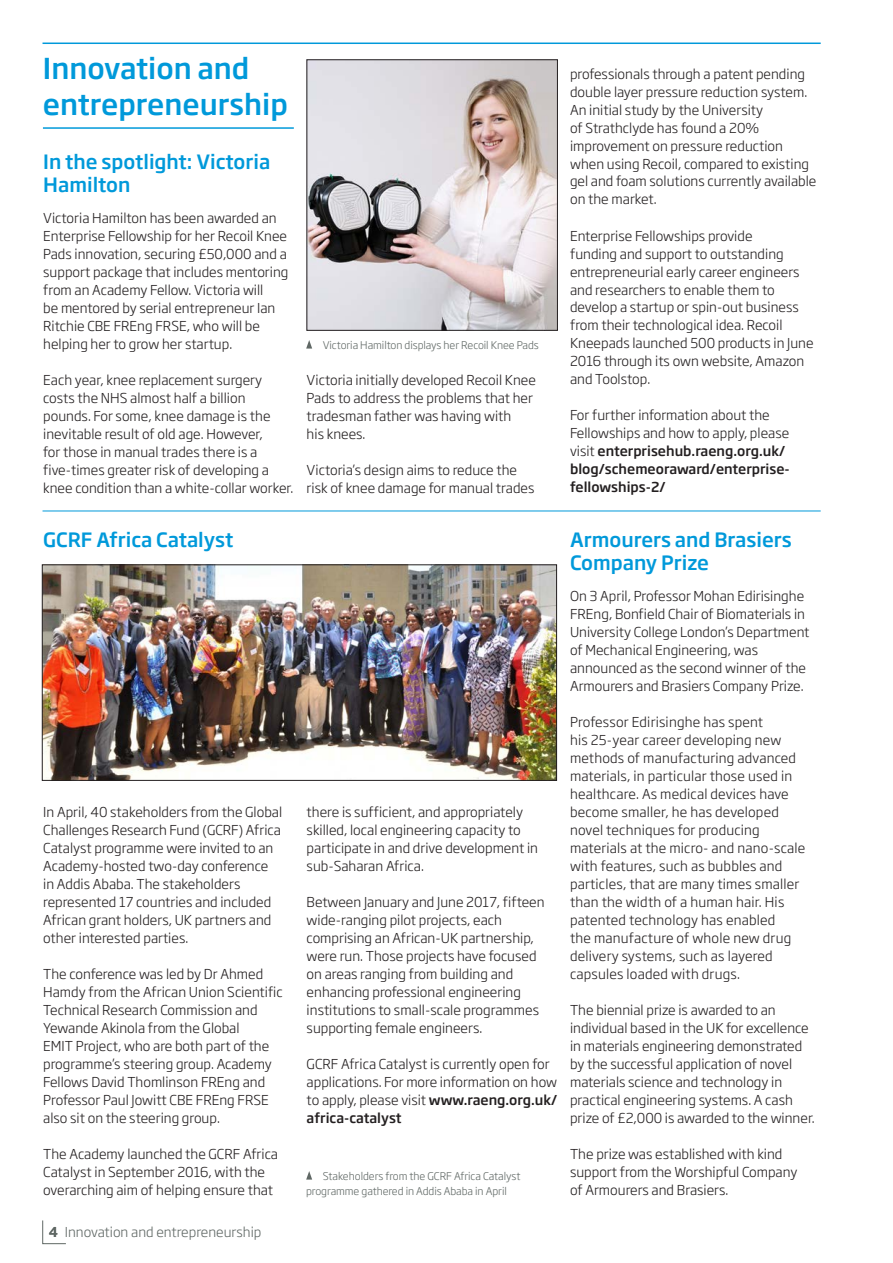
<style>
.page{position:relative;width:893px;height:1263px;background:#fff}
.page>*{position:absolute;margin:0;border:0;box-sizing:border-box;transform-origin:0 0}
.Theme_Head{font:500 28.5px/36px "Soho Gothic Pro";color:#0099da}
.Article_head{font:500 19.5px/23.4px "Soho Gothic Pro";color:#0099da}
.Article_head-2{font:300 13.5px/18px "Soho Gothic Pro";color:#231f20}
.Body_Text{font:300 13.5px/18px "Soho Gothic Pro";color:#231f20}
.Article_head-3{font:500 13.5px/18px "Soho Gothic Pro";color:#231f20}
.Page_number{font:300 13.5px "Soho Gothic Pro";color:#606865}
.Caption_text{font:300 10.5px/15px "Soho Gothic Pro";letter-spacing:-.005em;color:#606865}
.s1{font-weight:300}
.s2{font-weight:500}
</style>
<div class="page">
<svg style="left:42px;top:1220px;width:24px;height:24px"></svg>
<hr style="left:43px;top:127px;width:251px;height:2px;background:#0099da">
<hr style="left:43px;top:511px;width:778px;height:1px;background:#0099da">
<hr style="left:43px;top:43px;width:778px;height:1px;background:#0099da">
<img style="left:309px;top:62px;width:247px;height:267px">
<div style="left:307px;top:60px;width:251px;height:271px;border:1px solid #231f20"></div>
<img style="left:44px;top:567px;width:511px;height:212px">
<div style="left:42px;top:565px;width:515px;height:216px;border:1px solid #231f20"></div>
<svg style="left:306px;top:340px;width:6px;height:9px"></svg>
<svg style="left:306px;top:1171px;width:6px;height:8px"></svg>
<p class="Theme_Head" style="left:43px;top:48px;width:246px">Innovation and entrepreneurship</p>
<p class="Article_head" style="left:43px;top:148px;width:229px">In the spotlight: Victoria<br>Hamilton</p>
<p class="Body_Text" style="left:43px;top:208px;width:247px">Victoria Hamilton has been awarded an Enterprise Fellowship for her Recoil Knee Pads innovation, securing £50,000 and a support package that includes mentoring from an Academy Fellow. Victoria will<br>be mentored by serial entrepreneur Ian Ritchie CBE FREng FRSE, who will be helping her to grow her startup.</p>
<p class="Article_head-2" style="left:43px;top:370px;width:252px">Each year, knee replacement surgery costs the NHS almost half a billion pounds. For some, knee damage is the inevitable result of old age. However,<br>for those in manual trades there is a five‑times greater risk of developing a knee condition than a white-collar worker.</p>
<p class="Body_Text" style="left:307px;top:370px;width:231px">Victoria initially developed Recoil Knee<br>Pads to address the problems that her tradesman father was having with<br>his knees.</p>
<p class="Caption_text" style="left:323px;top:337px;width:218px">Victoria Hamilton displays her Recoil Knee Pads</p>
<p class="Article_head-2" style="left:307px;top:460px;width:229px">Victoria’s design aims to reduce the risk of knee damage for manual trades</p>
<p class="Article_head-2" style="left:570px;top:64px;width:248px">professionals through a patent pending double layer pressure reduction system.<br>An initial study by the University<br>of Strathclyde has found a 20% improvement on pressure reduction when using Recoil, compared to existing gel and foam solutions currently available on the market.</p>
<p class="Article_head-2" style="left:570px;top:226px;width:245px">Enterprise Fellowships provide<br>funding and support to outstanding entrepreneurial early career engineers and researchers to enable them to develop a startup or spin-out business from their technological idea. Recoil Kneepads launched 500 products in June 2016 through its own website, Amazon and Toolstop.</p>
<p class="Article_head-3" style="left:570px;top:406px;width:221px"><span class="s1">For further information about the<br>Fellowships and how to apply, please visit</span> enterprisehub.raeng.org.uk/ blog/schemeoraward/enterprise&shy;fellowships-2/</p>
<p class="Article_head" style="left:43px;top:526px;width:192px">GCRF Africa Catalyst</p>
<p class="Article_head-2" style="left:43px;top:802px;width:240px">In April, 40 stakeholders from the Global Challenges Research Fund (GCRF) Africa Catalyst programme were invited to an Academy-hosted two-day conference in Addis Ababa. The stakeholders represented 17 countries and included African grant holders, UK partners and other interested parties.</p>
<p class="Article_head-2" style="left:43px;top:964px;width:241px">The conference was led by Dr Ahmed Hamdy from the African Union Scientific Technical Research Commission and Yewande Akinola from the Global<br>EMIT Project, who are both part of the programme’s steering group. Academy Fellows David Thomlinson FREng and Professor Paul Jowitt CBE FREng FRSE also sit on the steering group.</p>
<p class="Article_head-2" style="left:43px;top:1144px;width:236px">The Academy launched the GCRF Africa<br>Catalyst in September 2016, with the overarching aim of helping ensure that</p>
<p class="Page_number" style="left:49px;top:1222px;width:214px"><span class="s2">4</span> Innovation and entrepreneurship</p>
<p class="Article_head-2" style="left:307px;top:802px;width:233px">there is sufficient, and appropriately skilled, local engineering capacity to participate in and drive development in sub-Saharan Africa.</p>
<p class="Article_head-2" style="left:307px;top:892px;width:240px">Between January and June 2017, fifteen wide-ranging pilot projects, each comprising an African-UK partnership, were run. Those projects have focused on areas ranging from building and enhancing professional engineering institutions to small-scale programmes supporting female engineers.</p>
<p class="Article_head-2" style="left:307px;top:1054px;width:252px">GCRF Africa Catalyst is currently open for applications. For more information on how to apply, please visit <span class="s2">www.raeng.org.uk/ africa-catalyst</span></p>
<p class="Caption_text" style="left:306px;top:1168px;width:216px;text-indent:17px">Stakeholders from the GCRF Africa Catalyst programme gathered in Addis Ababa in April</p>
<p class="Article_head" style="left:570px;top:526px;width:223px">Armourers and Brasiers<br>Company Prize</p>
<p class="Body_Text" style="left:570px;top:586px;width:241px">On 3 April, Professor Mohan Edirisinghe FREng, Bonfield Chair of Biomaterials in University College London’s Department of Mechanical Engineering, was announced as the second winner of the Armourers and Brasiers Company Prize.</p>
<p class="Body_Text" style="left:570px;top:712px;width:237px">Professor Edirisinghe has spent<br>his 25‑year career developing new methods of manufacturing advanced materials, in particular those used in healthcare. As medical devices have become smaller, he has developed novel techniques for producing materials at the micro- and nano-scale with features, such as bubbles and particles, that are many times smaller than the width of a human hair. His patented technology has enabled<br>the manufacture of whole new drug delivery systems, such as layered capsules loaded with drugs.</p>
<p class="Body_Text" style="left:570px;top:1000px;width:246px">The biennial prize is awarded to an individual based in the UK for excellence in materials engineering demonstrated by the successful application of novel materials science and technology in practical engineering systems. A cash prize of £2,000 is awarded to the winner.</p>
<p class="Body_Text" style="left:570px;top:1144px;width:229px">The prize was established with kind support from the Worshipful Company of Armourers and Brasiers.</p>
</div>
